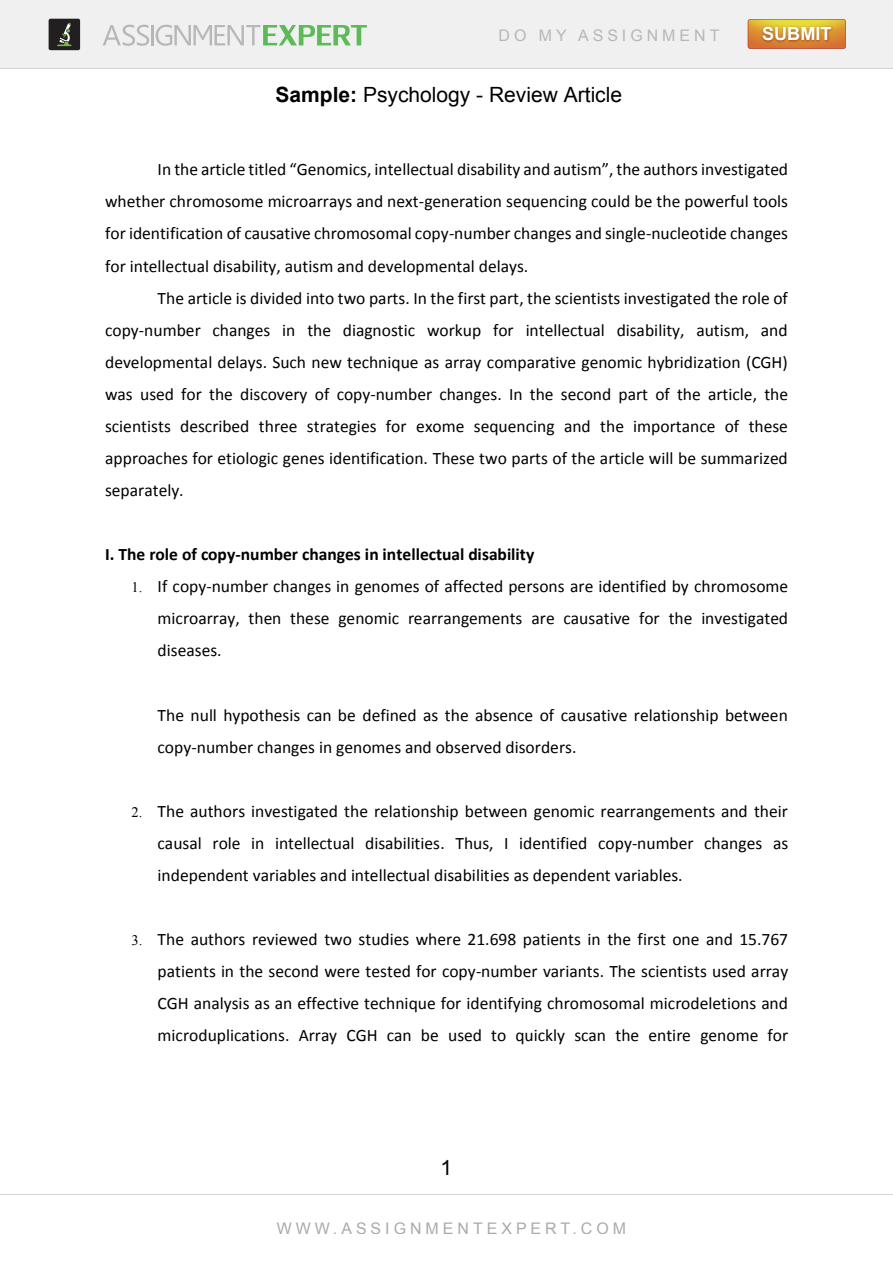
<style>
.page{position:relative;width:893px;height:1263px;background:#fff}
.page>*{position:absolute;margin:0;border:0;box-sizing:border-box;transform-origin:0 0}
.t1{font:21px "Arial";color:#000}
.t2{font:700 18.15px "Arial";color:#fff}
.t3{font:17.55px/32.1px "Calibri";color:#000;text-align:justify}
.t4{font:700 17.55px "Calibri";color:#000}
.t5{font:15.9px "Arial";letter-spacing:.25em;color:#a9aaae}
.t6{font:15.9px "Arial";letter-spacing:.25em;color:#b6b8b8}
.s1{font-weight:700}
.s2{font-family:"Times New Roman";font-size:14.55px}
</style>
<div class="page">
<div style="left:0;top:0;width:893px;height:69px;background:#eff0ef"></div>
<div style="left:49px;top:19px;width:31px;height:31px;background:#231f20;border-radius:2px"></div>
<svg style="left:57px;top:23px;width:15px;height:23px"></svg>
<svg style="left:748px;top:19px;width:98px;height:30px"></svg>
<img style="left:758px;top:21px;width:78px;height:28px">
<svg style="left:103px;top:25px;width:46px;height:21px"></svg>
<hr style="left:151px;top:25px;width:2px;height:20px;background:#b6b8b8">
<svg style="left:156px;top:25px;width:211px;height:21px"></svg>
<hr style="left:0;top:69px;width:893px;height:1px;background:#d2d4d3">
<hr style="left:0;top:1194px;width:893px;height:1px;background:#d2d4d3">
<p class="t6" style="left:499px;top:27px;width:222px">DO MY ASSIGNMENT</p>
<p class="t2" style="left:762px;top:24px;width:71px">SUBMIT</p>
<p class="t1" style="left:275px;top:83px;width:348px"><span class="s1">Sample:</span> Psychology - Review Article</p>
<p class="t3" style="left:105px;top:155px;width:685px;text-indent:53px">In the article titled “Genomics, intellectual disability and autism”, the authors investigated whether chromosome microarrays and next-generation sequencing could be the powerful tools for identification of causative chromosomal copy-number changes and single-nucleotide changes for intellectual disability, autism and developmental delays.</p>
<p class="t3" style="left:105px;top:283px;width:685px;text-indent:53px">The article is divided into two parts. In the first part, the scientists investigated the role of copy-number changes in the diagnostic workup for intellectual disability, autism, and developmental delays. Such new technique as array comparative genomic hybridization (CGH) was used for the discovery of copy-number changes. In the second part of the article, the scientists described three strategies for exome sequencing and the importance of these approaches for etiologic genes identification. These two parts of the article will be summarized separately.</p>
<p class="t4" style="left:105px;top:547px;width:431px">I. The role of copy-number changes in intellectual disability</p>
<p class="t3" style="left:158px;top:572px;width:632px;text-indent:-26px"><span class="s2">1.</span> If copy-number changes in genomes of affected persons are identified by chromosome microarray, then these genomic rearrangements are causative for the investigated diseases.</p>
<p class="t3" style="left:158px;top:700px;width:632px">The null hypothesis can be defined as the absence of causative relationship between copy-number changes in genomes and observed disorders.</p>
<p class="t3" style="left:158px;top:796px;width:632px;text-indent:-26px"><span class="s2">2.</span> The authors investigated the relationship between genomic rearrangements and their causal role in intellectual disabilities. Thus, I identified copy-number changes as independent variables and intellectual disabilities as dependent variables.</p>
<p class="t3" style="left:158px;top:925px;width:632px;text-indent:-26px"><span class="s2">3.</span> The authors reviewed two studies where 21.698 patients in the first one and 15.767 patients in the second were tested for copy-number variants. The scientists used array CGH analysis as an effective technique for identifying chromosomal microdeletions and microduplications. Array CGH can be used to quickly scan the entire genome for</p>
<p class="t1" style="left:441px;top:1156px;width:13px">1</p>
<p class="t5" style="left:277px;top:1219px;width:351px">WWW.ASSIGNMENTEXPERT.COM</p>
</div>
